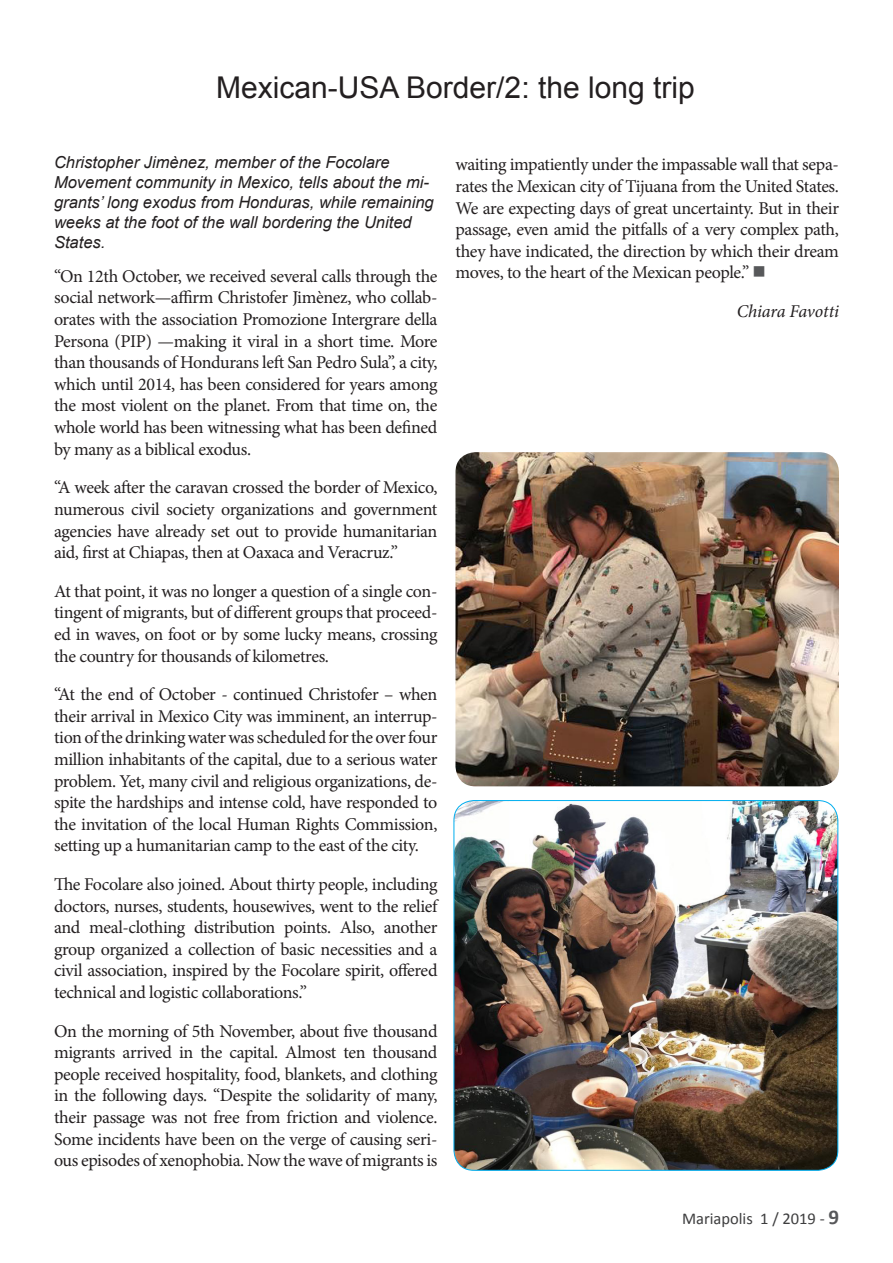
<style>
.page{position:relative;width:893px;height:1263px;background:#fff}
.page>*{position:absolute;margin:0;border:0;box-sizing:border-box;transform-origin:0 0}
.t1{font:30px "Arial";color:#231f20}
.t2{font:18px/21.6px "Minion Pro";letter-spacing:-.02em;color:#231f20;text-align:justify}
.t3{font:italic 18px "Minion Pro";letter-spacing:-.01em;color:#231f20}
.t4{font:italic 16.5px/19.8px "Arial";color:#231f20}
.t5{font:16.5px "Calibri";color:#3e3e3f}
.s1{color:#57585a}
.s2{font-weight:700;font-size:21px;color:#57585a}
</style>
<div class="page">
<img style="left:455px;top:452px;width:384px;height:334px">
<img style="left:454px;top:800px;width:384px;height:370px">
<h1 class="t1" style="left:216px;top:67px;width:480px">Mexican-USA Border/2: the long trip</h1>
<p class="t4" style="left:54px;top:153px;width:381px">Christopher Jimènez, member of the Focolare Movement community in Mexico, tells about the mi&shy;grants’ long exodus from Honduras, while remaining weeks at the foot of the wall bordering the United States.</p>
<p class="t2" style="left:54px;top:265px;width:385px">“On 12th October, we received several calls through the social network—affirm Christofer Jimènez, who collab&shy;orates with the association Promozione Intergrare della Persona (PIP) —making it viral in a short time. More than thousands of Hondurans left San Pedro Sula”, a city, which until 2014, has been considered for years among the most violent on the planet. From that time on, the whole world has been witnessing what has been defined by many as a biblical exodus.</p>
<p class="t2" style="left:54px;top:477px;width:385px">“A week after the caravan crossed the border of Mexico, numerous civil society organizations and government agencies have already set out to provide humanitarian aid, first at Chiapas, then at Oaxaca and Veracruz.”</p>
<p class="t2" style="left:54px;top:580px;width:385px">At that point, it was no longer a question of a single con&shy;tingent of migrants, but of different groups that proceed&shy;ed in waves, on foot or by some lucky means, crossing the country for thousands of kilometres.</p>
<p class="t2" style="left:54px;top:684px;width:385px">“At the end of October - continued Christofer – when their arrival in Mexico City was imminent, an interrup&shy;tion of the drinking water was scheduled for the over four million inhabitants of the capital, due to a serious water problem. Yet, many civil and religious organizations, de&shy;spite the hardships and intense cold, have responded to the invitation of the local Human Rights Commission, setting up a humanitarian camp to the east of the city.</p>
<p class="t2" style="left:54px;top:873px;width:385px">The Focolare also joined. About thirty people, including doctors, nurses, students, housewives, went to the relief and meal-clothing distribution points. Also, another group organized a collection of basic necessities and a civil association, inspired by the Focolare spirit, offered technical and logistic collaborations.”</p>
<p class="t2" style="left:54px;top:1020px;width:385px">On the morning of 5th November, about five thousand migrants arrived in the capital. Almost ten thousand people received hospitality, food, blankets, and clothing in the following days. “Despite the solidarity of many, their passage was not free from friction and violence.<br>Some incidents have been on the verge of causing seri&shy;ous episodes of xenophobia. Now the wave of migrants is</p>
<p class="t2" style="left:455px;top:154px;width:385px">waiting impatiently under the impassable wall that sepa&shy;rates the Mexican city of Tijuana from the United States.<br>We are expecting days of great uncertainty. But in their passage, even amid the pitfalls of a very complex path, they have indicated, the direction by which their dream moves, to the heart of the Mexican people.” <span class="s1">■</span></p>
<p class="t3" style="left:737px;top:299px;width:104px">Chiara Favotti</p>
<p class="t5" style="left:682px;top:1208px;width:159px">Mariapolis 1 / 2019 - <span class="s2">9</span></p>
</div>
